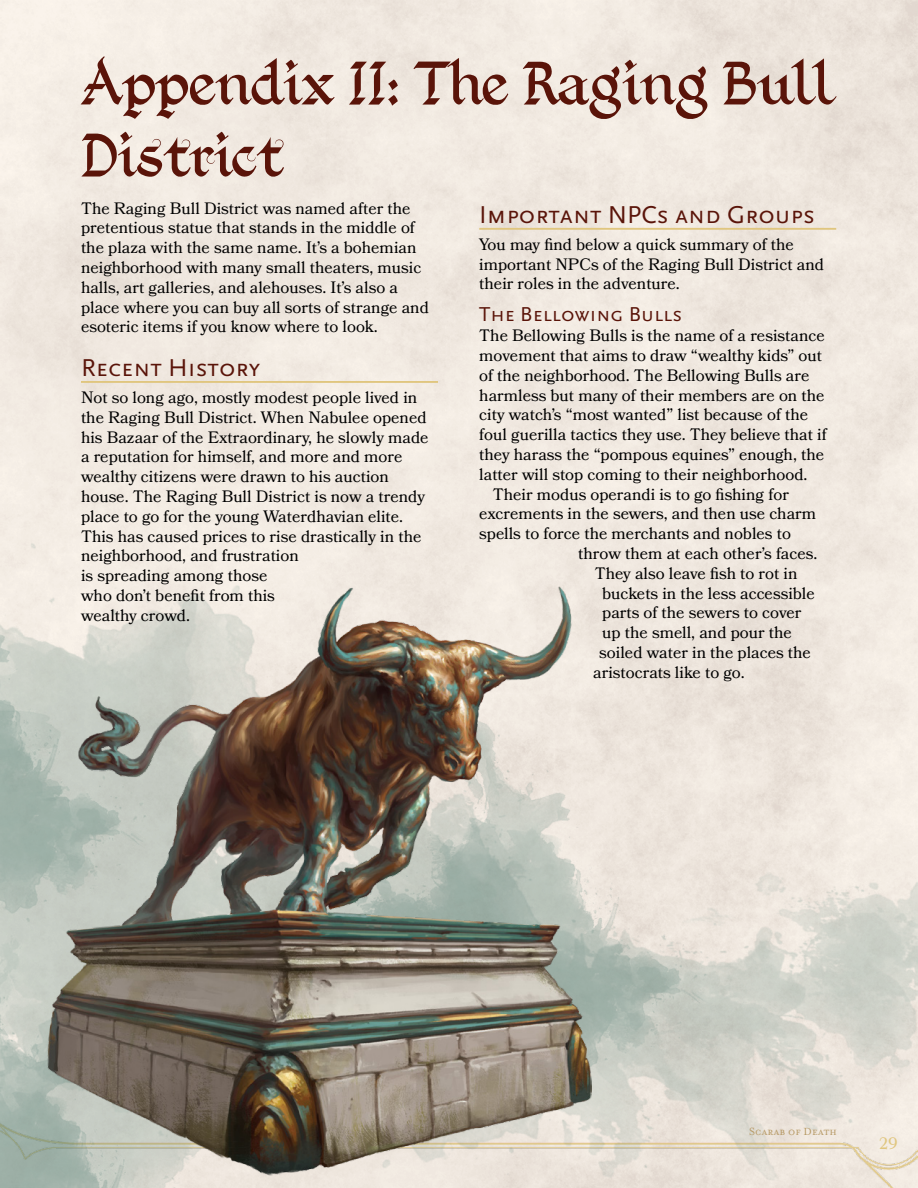
<style>
.page{position:relative;width:918px;height:1188px;background:#fff}
.page>*{position:absolute;margin:0;border:0;box-sizing:border-box;transform-origin:0 0}
.t1{font:60px/72px "Kingthings Foundation";color:#5a1409}
.t2{font:25.5px "Scala Sans Caps";color:#5a1409}
.t3{font:21px "Scala Sans Caps";color:#5a1409}
.t4{font:16.5px/19.8px "Bookmania";color:#000}
.t5{font:16.5px "Bookmania";color:#e0c67f}
.t6{font:12px "Mr.Eaves Small Caps";color:#b79a66}
</style>
<div class="page">
<img style="left:0;top:0;width:918px;height:1119px">
<img style="left:0;top:1119px;width:918px;height:69px">
<hr style="left:81px;top:381px;width:357px;height:2px;background:#e0c67f">
<hr style="left:479px;top:228px;width:357px;height:2px;background:#e0c67f">
<img style="left:43px;top:584px;width:548px;height:604px">
<h1 class="t1" style="left:81px;top:49px;width:756px">Appendix II: The Raging Bull<br>District</h1>
<p class="t4" style="left:81px;top:198px;width:349px">The Raging Bull District was named after the pretentious statue that stands in the middle of the plaza with the same name. It’s a bohemian neighborhood with many small theaters, music halls, art galleries, and alehouses. It’s also a place where you can buy all sorts of strange and esoteric items if you know where to look.</p>
<h2 class="t2" style="left:81px;top:354px;width:181px">Recent History</h2>
<p class="t4" style="left:81px;top:387px;width:349px">Not so long ago, mostly modest people lived in the Raging Bull District. When Nabulee opened his Bazaar of the Extraordinary, he slowly made a reputation for himself, and more and more wealthy citizens were drawn to his auction house. The Raging Bull District is now a trendy place to go for the young Waterdhavian elite.<br>This has caused prices to rise drastically in the neighborhood, and frustration<br>is spreading among those<br>who don’t benefit from this<br>wealthy crowd.</p>
<h2 class="t2" style="left:479px;top:201px;width:337px">Important NPCs and Groups</h2>
<p class="t4" style="left:479px;top:234px;width:346px">You may find below a quick summary of the important NPCs of the Raging Bull District and their roles in the adventure.</p>
<p class="t3" style="left:479px;top:303px;width:204px">The Bellowing Bulls</p>
<p class="t4" style="left:479px;top:326px;width:347px">The Bellowing Bulls is the name of a resistance</p>
<p class="t4" style="left:479px;top:345px;width:344px">movement that aims to draw “wealthy kids” out</p>
<p class="t4" style="left:479px;top:365px;width:332px">of the neighborhood. The Bellowing Bulls are</p>
<p class="t4" style="left:479px;top:385px;width:347px">harmless but many of their members are on the</p>
<p class="t4" style="left:479px;top:405px;width:331px">city watch’s “most wanted” list because of the</p>
<p class="t4" style="left:479px;top:425px;width:349px">foul guerilla tactics they use. They believe that if</p>
<p class="t4" style="left:479px;top:444px;width:347px">they harass the “pompous equines” enough, the</p>
<p class="t4" style="left:479px;top:464px;width:330px">latter will stop coming to their neighborhood.</p>
<p class="t4" style="left:493px;top:484px;width:298px">Their modus operandi is to go fishing for</p>
<p class="t4" style="left:479px;top:504px;width:338px">excrements in the sewers, and then use charm</p>
<p class="t4" style="left:479px;top:524px;width:313px">spells to force the merchants and nobles to</p>
<p class="t4" style="left:578px;top:543px;width:241px">throw them at each other’s faces.</p>
<p class="t4" style="left:595px;top:563px;width:204px">They also leave fish to rot in</p>
<p class="t4" style="left:602px;top:583px;width:214px">buckets in the less accessible</p>
<p class="t4" style="left:602px;top:603px;width:201px">parts of the sewers to cover</p>
<p class="t4" style="left:602px;top:623px;width:191px">up the smell, and pour the</p>
<p class="t4" style="left:599px;top:642px;width:213px">soiled water in the places the</p>
<p class="t4" style="left:593px;top:662px;width:153px">aristocrats like to go.</p>
<p class="t6" style="left:749px;top:1125px;width:89px">Scarab of Death</p>
<p class="t5" style="left:879px;top:1133px;width:21px">29</p>
</div>
